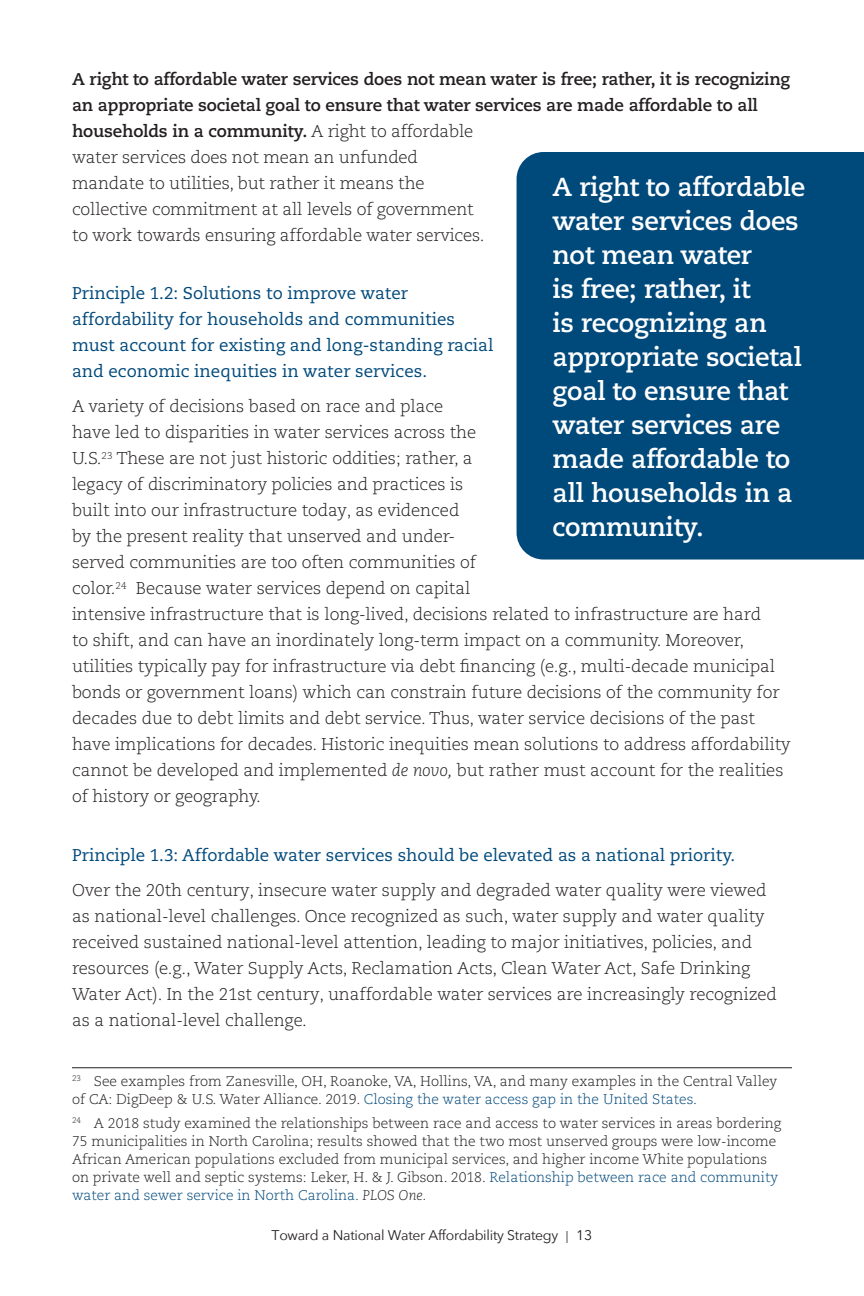
<style>
.page{position:relative;width:864px;height:1296px;background:#fff}
.page>*{position:absolute;margin:0;border:0;box-sizing:border-box;transform-origin:0 0}
.Body_Copy{font:700 26px/34px "Caecilia LT Pro 75";letter-spacing:-.01em;color:#fff}
.Body_Copy-2{font:300 17px/26px "Caecilia LT Pro 45";letter-spacing:-.005em;color:#231f20}
.Body_Copy-3{font:17px/26px "Caecilia LT Pro 55 Roman";color:#00497b}
.Footnote_endnote{font:300 14px/18px "Caecilia LT Pro 45";color:#231f20}
.t1{font:14px "Avenir Next";letter-spacing:-.02em;color:#231f20}
.s1{font-family:"Caecilia LT Pro 75";font-weight:700}
.s2{font-family:"Caecilia LT Pro 46";font-style:italic}
.s3{color:#00497b}
.s4{font-size:12px}
</style>
<div class="page">
<hr style="left:72px;top:1067px;width:720px;height:1px;background:#231f20">
<div style="left:517px;top:152px;width:347px;height:408px;background:#00497b"></div>
<p class="Body_Copy-2" style="left:72px;top:66px;width:720px"><span class="s1">A right to affordable water services does not mean water is free; rather, it is recognizing an appropriate societal goal to ensure that water services are made affordable to all households in a community.</span> A right to affordable<br>water services does not mean an unfunded<br>mandate to utilities, but rather it means the<br>collective commitment at all levels of government<br>to work towards ensuring affordable water services.</p>
<p class="Body_Copy" style="left:553px;top:169px;width:254px">A right to affordable water services does not mean water<br>is free; rather, it<br>is recognizing an appropriate societal goal to ensure that water services are made affordable to all households in a community.</p>
<p class="Body_Copy-3" style="left:72px;top:280px;width:423px">Principle 1.2: Solutions to improve water affordability for households and communities must account for existing and long-standing racial and economic inequities in water services.</p>
<p class="Body_Copy-2" style="left:72px;top:393px;width:720px">A variety of decisions based on race and place<br>have led to disparities in water services across the<br>U.S.<sup>23</sup> These are not just historic oddities; rather, a<br>legacy of discriminatory policies and practices is<br>built into our infrastructure today, as evidenced<br>by the present reality that unserved and under-<br>served communities are too often communities of<br>color.<sup>24</sup> Because water services depend on capital<br>intensive infrastructure that is long-lived, decisions related to infrastructure are hard<br>to shift, and can have an inordinately long-term impact on a community. Moreover, utilities typically pay for infrastructure via debt financing (e.g., multi-decade municipal bonds or government loans) which can constrain future decisions of the community for decades due to debt limits and debt service. Thus, water service decisions of the past have implications for decades. Historic inequities mean solutions to address affordability cannot be developed and implemented <span class="s2">de novo,</span> but rather must account for the realities of history or geography.</p>
<p class="Body_Copy-3" style="left:72px;top:842px;width:665px">Principle 1.3: Affordable water services should be elevated as a national priority.</p>
<p class="Body_Copy-2" style="left:72px;top:877px;width:706px">Over the 20th century, insecure water supply and degraded water quality were viewed as national-level challenges. Once recognized as such, water supply and water quality received sustained national-level attention, leading to major initiatives, policies, and resources (e.g., Water Supply Acts, Reclamation Acts, Clean Water Act, Safe Drinking Water Act). In the 21st century, unaffordable water services are increasingly recognized as a national-level challenge.</p>
<p class="Footnote_endnote" style="left:72px;top:1072px;width:707px"><sup>23</sup> See examples from Zanesville, OH, Roanoke, VA, Hollins, VA, and many examples in the Central Valley of CA: DigDeep &amp; U.S. Water Alliance. 2019. <span class="s3">Closing the water access gap in the United States.</span></p>
<p class="Footnote_endnote" style="left:72px;top:1113px;width:711px"><sup>24</sup> A 2018 study examined the relationships between race and access to water services in areas bordering 75 municipalities in North Carolina; results showed that the two most unserved groups were low-income African American populations excluded from municipal services, and higher income White populations on private well and septic systems: Leker, H. &amp; J. Gibson. 2018. <span class="s3">Relationship between race and community water and sewer service in North Carolina.</span> <span class="s2">PLOS One.</span></p>
<p class="t1" style="left:272px;top:1223px;width:322px">Toward a National Water Affordability Strategy <span class="s4">|</span> 13</p>
</div>
